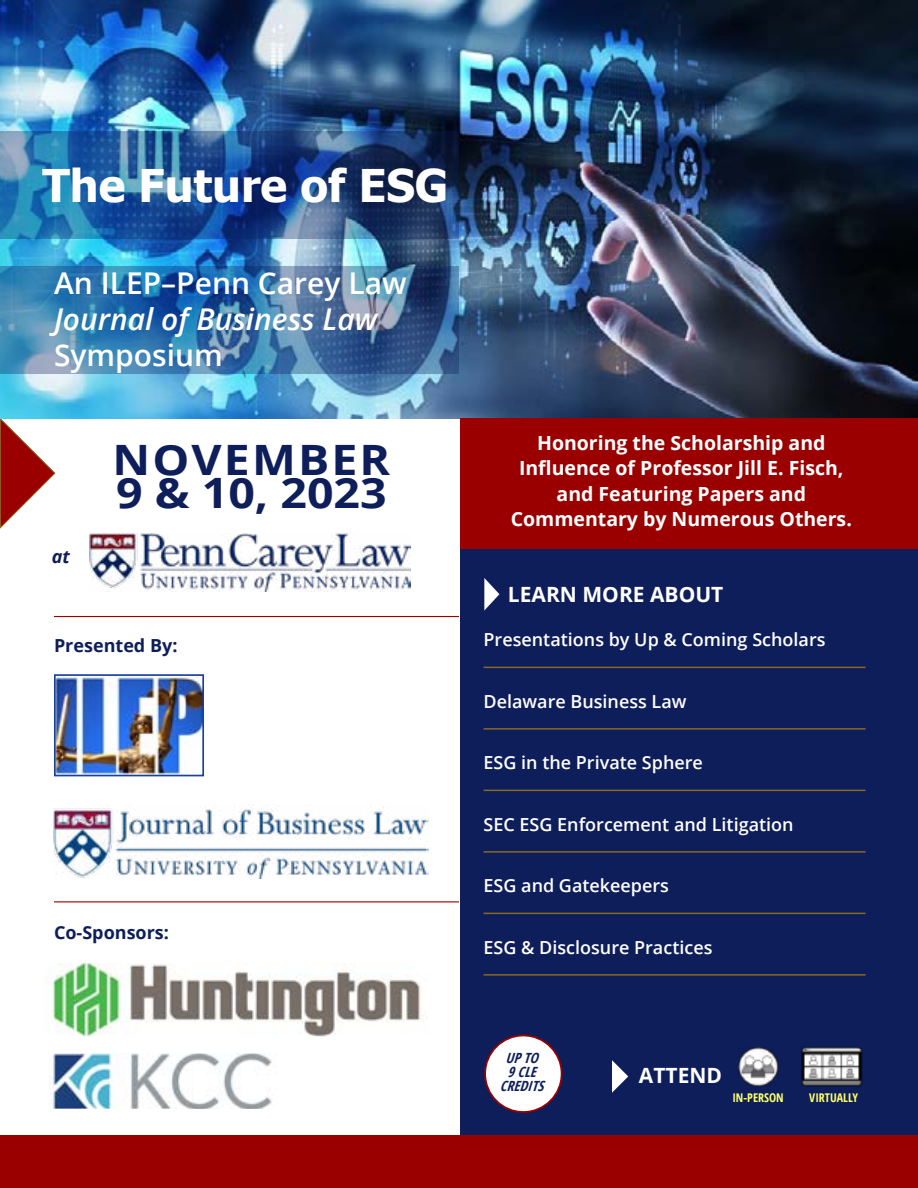
<style>
.page{position:relative;width:918px;height:1188px;background:#fff}
.page>*{position:absolute;margin:0;border:0;box-sizing:border-box;transform-origin:0 0}
.t1{font:700 45px "Tahoma";color:#fff}
.t2{font:700 41.85px/33px "Open Sans";letter-spacing:.045em;color:#0e1e5a;scale:1.11 1}
.t3{font:600 30px "Open Sans";color:#fff}
.t4{font:italic 600 30px "Open Sans";color:#fff}
.t5{font:700 21px "Open Sans";color:#fff}
.t6{font:700 19.5px/25.5px "Open Sans";color:#fff;text-align:center}
.t7{font:600 18px "Open Sans";color:#fff}
.t8{font:700 18px "Open Sans";color:#0e1e5a}
.t9{font:italic 700 18px "Open Sans";color:#0e1e5a}
.t10{font:italic 700 condensed 14.1px/14.1px "Open Sans";color:#0e1e5a;text-align:center}
.t11{font:700 condensed 12px "Open Sans";color:#ffff68}
</style>
<div class="page">
<div style="left:460px;top:548px;width:458px;height:592px;background:#0e1e5a"></div>
<div style="left:0;top:1135px;width:918px;height:53px;background:#9a0000"></div>
<img style="left:44px;top:964px;width:383px;height:73px">
<img style="left:49px;top:1053px;width:223px;height:55px">
<svg style="left:0;top:418px;width:55px;height:111px"></svg>
<img style="left:57px;top:677px;width:144px;height:96px">
<div style="left:54px;top:674px;width:150px;height:102px;border:2px solid #194198"></div>
<hr style="left:484px;top:667px;width:382px;height:1px;background:#896821">
<hr style="left:484px;top:728px;width:382px;height:2px;background:#896821">
<hr style="left:484px;top:790px;width:382px;height:1px;background:#896821">
<hr style="left:484px;top:851px;width:382px;height:2px;background:#896821">
<hr style="left:484px;top:913px;width:382px;height:1px;background:#896821">
<hr style="left:484px;top:974px;width:382px;height:2px;background:#896821">
<svg style="left:484px;top:578px;width:15px;height:33px"></svg>
<img style="left:801px;top:1046px;width:62px;height:41px">
<img style="left:738px;top:1047px;width:40px;height:40px">
<svg style="left:612px;top:1060px;width:16px;height:33px"></svg>
<img style="left:0;top:0;width:917px;height:418px">
<img style="left:0;top:131px;width:459px;height:108px">
<img style="left:0;top:266px;width:459px;height:108px">
<div style="left:460px;top:418px;width:458px;height:131px;background:#9a0000"></div>
<img style="left:90px;top:534px;width:320px;height:58px">
<img style="left:53px;top:804px;width:375px;height:74px">
<div style="left:485px;top:1036px;width:77px;height:76px;background:#fff;border-radius:50%"></div>
<div style="left:484px;top:1035px;width:78px;height:78px;border:2px solid #9a0000;border-radius:50%"></div>
<hr style="left:54px;top:901px;width:405px;height:1px;background:#9a0000">
<hr style="left:54px;top:616px;width:405px;height:1px;background:#9a0000">
<h1 class="t1" style="left:42px;top:154px;width:407px">The Future of ESG</h1>
<h3 class="t3" style="left:54px;top:263px;width:354px">An ILEP–Penn Carey Law</h3>
<h3 class="t4" style="left:54px;top:299px;width:325px">Journal of Business Law</h3>
<h3 class="t3" style="left:54px;top:335px;width:170px">Symposium</h3>
<p class="t9" style="left:52px;top:544px;width:20px">at</p>
<h2 class="t2" style="left:113px;top:443px;width:252px">NOVEMBER<br>9 &amp; 10, 2023</h2>
<p class="t6" style="left:511px;top:430px;width:343px">Honoring the Scholarship and<br>Influence of Professor Jill E. Fisch, and Featuring Papers and<br>Commentary by Numerous Others.</p>
<p class="t5" style="left:508px;top:579px;width:217px">LEARN MORE ABOUT</p>
<p class="t8" style="left:54px;top:633px;width:125px">Presented By:</p>
<p class="t8" style="left:54px;top:920px;width:117px">Co-Sponsors:</p>
<p class="t7" style="left:484px;top:627px;width:344px">Presentations by Up &amp; Coming Scholars</p>
<p class="t7" style="left:484px;top:689px;width:205px">Delaware Business Law</p>
<p class="t7" style="left:484px;top:750px;width:221px">ESG in the Private Sphere</p>
<p class="t7" style="left:484px;top:812px;width:312px">SEC ESG Enforcement and Litigation</p>
<p class="t7" style="left:484px;top:874px;width:187px">ESG and Gatekeepers</p>
<p class="t7" style="left:484px;top:935px;width:230px">ESG &amp; Disclosure Practices</p>
<p class="t10" style="left:500px;top:1051px;width:51px">UPTO<br>9CLE<br>CREDITS</p>
<p class="t5" style="left:639px;top:1060px;width:85px">ATTEND</p>
<p class="t11" style="left:732px;top:1089px;width:53px">IN-PERSON</p>
<p class="t11" style="left:809px;top:1089px;width:50px">VIRTUALLY</p>
</div>
